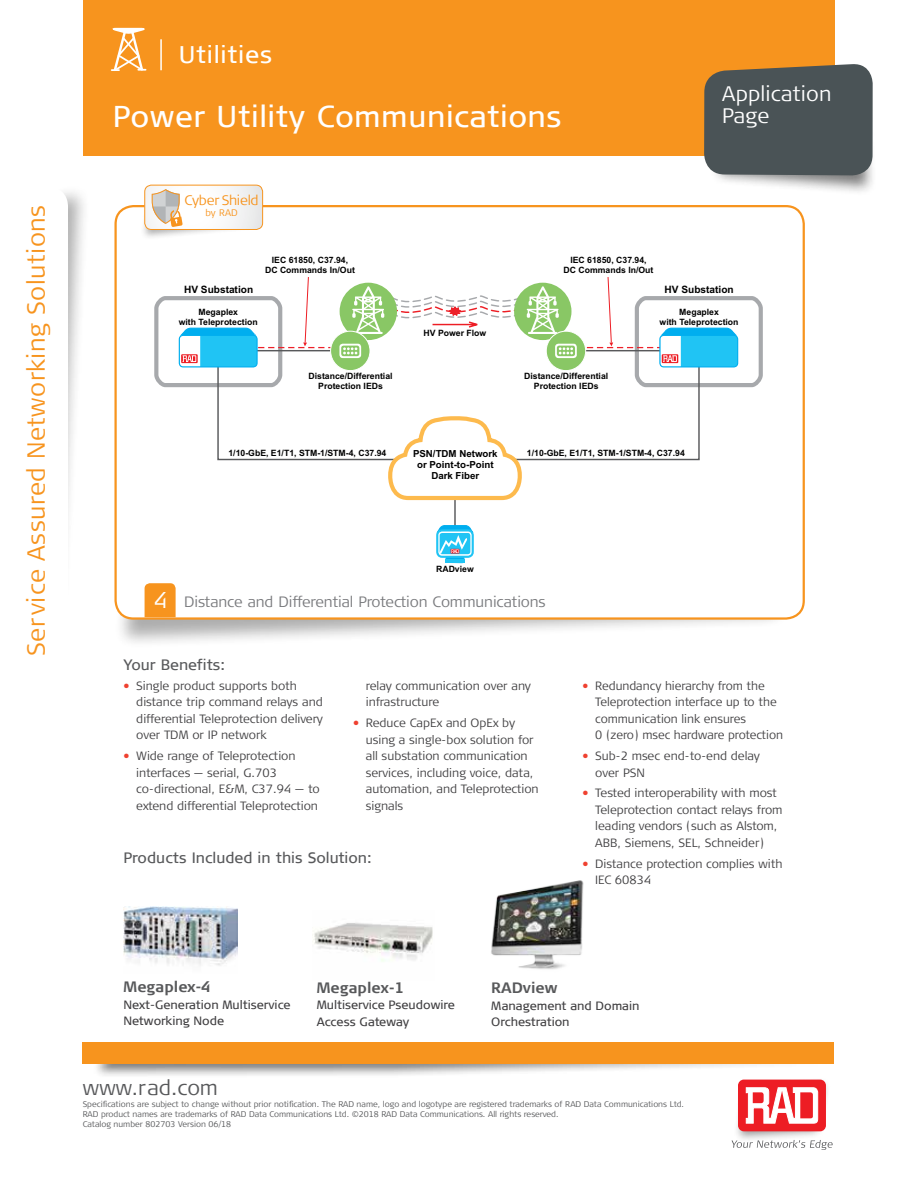
<style>
.page{position:relative;width:918px;height:1188px;background:#fff}
.page>*{position:absolute;margin:0;border:0;box-sizing:border-box;transform-origin:0 0}
.t1{font:30px "Signa Column";letter-spacing:.02em;color:#fff}
.t2{font:300 24.75px "Signa Column";letter-spacing:.02em;color:#f7941e}
.t3{font:24px "Signa Column";letter-spacing:.03em;color:#fff}
.t4{font:300 21px/22.5px "Signa Column";letter-spacing:.01em;color:#fff}
.t5{font:300 21px "Signa Column";color:#58595b}
.t6{font:300 15px "Signa Column";letter-spacing:-.005em;color:#797a7d}
.t7{font:15px "Signa Column";color:#58595b}
.t8{font:700 15px "Signa Column";color:#58595b}
.t9{font:300 13.8px "Signa Column";letter-spacing:-.02em;color:#f7941e}
.t10{font:300 12px/16.5px "Signa Column";color:#414042}
.t11{font:12px/16.5px "Signa Column";color:#414042}
.t12{font:700 10.2px "Arial";color:#000}
.t13{font:700 9.75px/10.8px "Arial";color:#000;text-align:center}
.t14{font:300 9.45px "Signa Column";color:#f7941e}
.t15{font:700 8.7px/9.8px "Arial";color:#000;text-align:center}
.t16{font:300 8.25px/9.9px "Signa Column";color:#58595b}
.s1{font-size:22.5px;color:#fff}
.s2{font-weight:700;color:#ef4130}
</style>
<div class="page">
<div style="left:0;top:184px;width:91px;height:463px;background:#000;opacity:.5"></div>
<svg style="left:0;top:186px;width:68px;height:448px"></svg>
<div style="left:83px;top:0;width:752px;height:155px;background:#f7941e"></div>
<div style="left:92px;top:1047px;width:742px;height:32px;background:#000;opacity:.75"></div>
<div style="left:82px;top:1042px;width:752px;height:21px;background:#f7941e"></div>
<div style="left:114px;top:291px;width:676px;height:359px;background:#000;opacity:.5"></div>
<div style="left:116px;top:206px;width:688px;height:413px;background:#fff;border-radius:18px"></div>
<div style="left:114px;top:205px;width:691px;height:415px;border:2px solid #f7941e;border-radius:18px"></div>
<div style="left:733px;top:1078px;width:98px;height:65px;background:#000;opacity:.4"></div>
<div style="left:738px;top:1080px;width:88px;height:51px;background:#ed1d24;border-radius:6px"></div>
<svg style="left:739px;top:1087px;width:80px;height:43px"></svg>
<svg style="left:731px;top:1140px;width:102px;height:10px"></svg>
<div style="left:710px;top:91px;width:167px;height:105px;background:#000;opacity:.75"></div>
<svg style="left:702px;top:64px;width:173px;height:116px;background:#5b5e5c"></svg>
<hr style="left:454px;top:481px;width:2px;height:55px;background:#58595b">
<svg style="left:436px;top:529px;width:38px;height:29px"></svg>
<svg style="left:437px;top:525px;width:36px;height:38px"></svg>
<svg style="left:154px;top:277px;width:609px;height:225px"></svg>
<hr style="left:160px;top:39px;width:2px;height:31px;background:#fff">
<svg style="left:145px;top:583px;width:31px;height:34px"></svg>
<svg style="left:110px;top:27px;width:37px;height:44px"></svg>
<div style="left:140px;top:186px;width:117px;height:55px;background:#000;opacity:.5"></div>
<div style="left:144px;top:185px;width:119px;height:45px;border:1px solid #f7941e;border-radius:7px"></div>
<svg style="left:145px;top:185px;width:118px;height:44px"></svg>
<img style="left:491px;top:880px;width:93px;height:89px">
<img style="left:123px;top:906px;width:115px;height:60px">
<img style="left:313px;top:922px;width:120px;height:40px">
<h2 class="t2" style="left:22px;top:656px;width:452px;rotate:-90deg">Service Assured Networking Solutions</h2>
<h3 class="t3" style="left:179px;top:41px;width:95px">Utilities</h3>
<h1 class="t1" style="left:113px;top:99px;width:450px">Power Utility Communications</h1>
<p class="t9" style="left:185px;top:193px;width:76px">Cyber Shield</p>
<p class="t14" style="left:206px;top:207px;width:34px">by RAD</p>
<p class="t15" style="left:265px;top:256px;width:91px">IEC 61850, C37.94,<br>DC Commands In/Out</p>
<p class="t15" style="left:564px;top:256px;width:91px">IEC 61850, C37.94,<br>DC Commands In/Out</p>
<h3 class="t4" style="left:722px;top:82px;width:111px">Application<br>Page</h3>
<p class="t12" style="left:184px;top:286px;width:71px">HV Substation</p>
<p class="t12" style="left:665px;top:286px;width:71px">HV Substation</p>
<p class="t15" style="left:179px;top:308px;width:81px">Megaplex<br>with Teleprotection</p>
<p class="t15" style="left:660px;top:308px;width:81px">Megaplex<br>with Teleprotection</p>
<p class="t15" style="left:424px;top:329px;width:64px">HV Power Flow</p>
<p class="t15" style="left:309px;top:372px;width:86px">Distance/Differential<br>Protection IEDs</p>
<p class="t15" style="left:524px;top:372px;width:86px">Distance/Differential<br>Protection IEDs</p>
<p class="t15" style="left:228px;top:449px;width:159px">1/10-GbE, E1/T1, STM-1/STM-4, C37.94</p>
<p class="t13" style="left:413px;top:450px;width:86px">PSN/TDM Network or Point-to-Point<br>Dark Fiber</p>
<p class="t15" style="left:527px;top:449px;width:159px">1/10-GbE, E1/T1, STM-1/STM-4, C37.94</p>
<p class="t15" style="left:436px;top:565px;width:39px">RADview</p>
<p class="t6" style="left:154px;top:593px;width:393px"><span class="s1">4</span> Distance and Differential Protection Communications</p>
<p class="t7" style="left:124px;top:656px;width:103px">Your Benefits:</p>
<p class="t10" style="left:136px;top:678px;width:188px;text-indent:-13px"><span class="s2">•</span> Single product supports both distance trip command relays and differential Teleprotection delivery over TDM or IP network</p>
<p class="t10" style="left:136px;top:748px;width:185px;text-indent:-13px"><span class="s2">•</span> Wide range of Teleprotection interfaces — serial, G.703 co-directional, E&amp;M, C37.94 — to extend differential Teleprotection</p>
<p class="t10" style="left:366px;top:678px;width:167px">relay communication over any infrastructure</p>
<p class="t10" style="left:366px;top:715px;width:174px;text-indent:-13px"><span class="s2">•</span> Reduce CapEx and OpEx by using a single-box solution for all substation communication services, including voice, data, automation, and Teleprotection signals</p>
<p class="t7" style="left:124px;top:849px;width:249px">Products Included in this Solution:</p>
<p class="t10" style="left:595px;top:678px;width:189px;text-indent:-13px"><span class="s2">•</span> Redundancy hierarchy from the<br>Teleprotection interface up to the communication link ensures<br>0 (zero) msec hardware protection</p>
<p class="t10" style="left:595px;top:748px;width:166px;text-indent:-13px"><span class="s2">•</span> Sub-2 msec end-to-end delay over PSN</p>
<p class="t10" style="left:595px;top:785px;width:189px;text-indent:-13px"><span class="s2">•</span> Tested interoperability with most Teleprotection contact relays from leading vendors (such as Alstom, ABB, Siemens, SEL, Schneider)</p>
<p class="t10" style="left:595px;top:855px;width:189px;text-indent:-13px"><span class="s2">•</span> Distance protection complies with<br>IEC 60834</p>
<p class="t8" style="left:124px;top:978px;width:89px">Megaplex-4</p>
<p class="t11" style="left:124px;top:996px;width:169px">Next-Generation Multiservice<br>Networking Node</p>
<p class="t8" style="left:317px;top:979px;width:89px">Megaplex-1</p>
<p class="t11" style="left:317px;top:997px;width:140px">Multiservice Pseudowire<br>Access Gateway</p>
<p class="t8" style="left:491px;top:979px;width:67px">RADview</p>
<p class="t11" style="left:491px;top:997px;width:150px">Management and Domain<br>Orchestration</p>
<h3 class="t5" style="left:83px;top:1076px;width:137px">www.rad.com</h3>
<p class="t16" style="left:83px;top:1099px;width:603px">Specifications are subject to change without prior notification. The RAD name, logo and logotype are registered trademarks of RAD Data Communications Ltd.<br>RAD product names are trademarks of RAD Data Communications Ltd. ©2018 RAD Data Communications. All rights reserved.<br>Catalog number 802703 Version 06/18</p>
</div>
